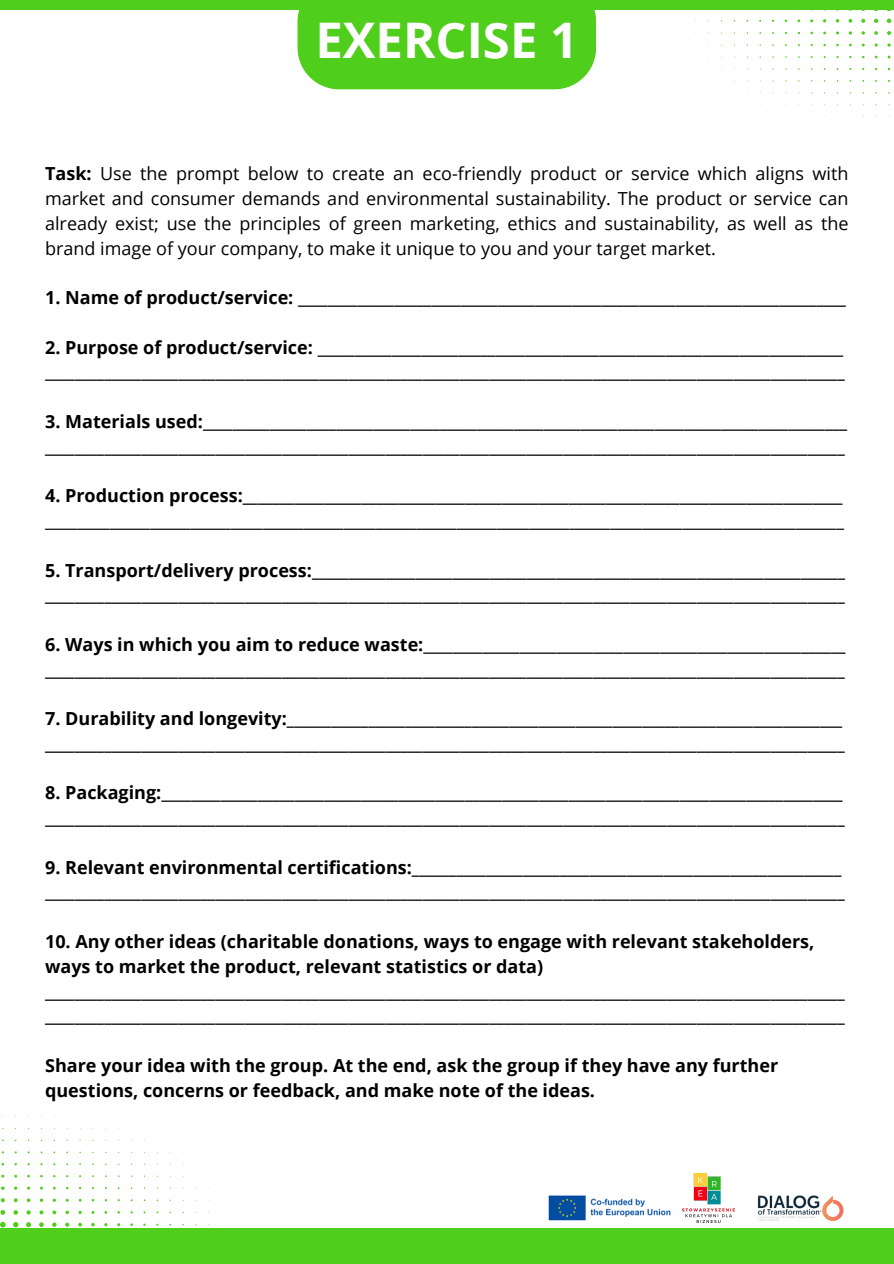
<style>
.page{position:relative;width:894px;height:1264px;background:#fff}
.page>*{position:absolute;margin:0;border:0;box-sizing:border-box;transform-origin:0 0}
.t1{font:700 49.05px "Open Sans";color:#fff}
.t2{font:700 18px/24.8px "Open Sans";color:#000}
.t3{font:18px/24.8px "Open Sans";color:#000;text-align:justify}
.s1{font-weight:700}
</style>
<div class="page">
<div style="left:0;top:1227px;width:893px;height:36px;background:#4fce1b"></div>
<img style="left:757px;top:1195px;width:87px;height:26px">
<img style="left:682px;top:1173px;width:52px;height:48px">
<img style="left:548px;top:1195px;width:123px;height:26px">
<svg style="left:0;top:1116px;width:209px;height:111px"></svg>
<svg style="left:695px;top:10px;width:197px;height:107px"></svg>
<div style="left:297px;top:10px;width:299px;height:79px;background:#4fce1b"></div>
<div style="left:0;top:0;width:893px;height:10px;background:#4fce1b"></div>
<p class="t1" style="left:315px;top:5px;width:264px">EXERCISE 1</p>
<h1 class="t3" style="left:45px;top:161px;width:804px"><span class="s1">Task:</span> Use the prompt below to create an eco-friendly product or service which aligns with market and consumer demands and environmental sustainability. The product or service can already exist; use the principles of green marketing, ethics and sustainability, as well as the brand image of your company, to make it unique to you and your target market.</h1>
<p class="t2" style="left:45px;top:285px;width:802px">1. Name of product/service: __________________________________________________________________________</p>
<p class="t2" style="left:45px;top:334px;width:800px">2. Purpose of product/service: _______________________________________________________________________ ____________________________________________________________________________________________________________</p>
<p class="t2" style="left:45px;top:408px;width:803px">3. Materials used:_______________________________________________________________________________________</p>
<p class="t2" style="left:45px;top:433px;width:800px">____________________________________________________________________________________________________________</p>
<p class="t2" style="left:45px;top:483px;width:798px">4. Production process:_________________________________________________________________________________</p>
<p class="t3" style="left:45px;top:507px;width:800px">___________________________________________________________________________________________________</p>
<p class="t2" style="left:45px;top:557px;width:801px">5. Transport/delivery process:________________________________________________________________________</p>
<p class="t2" style="left:45px;top:582px;width:800px">____________________________________________________________________________________________________________</p>
<p class="t2" style="left:45px;top:631px;width:801px">6. Ways in which you aim to reduce waste:_________________________________________________________</p>
<p class="t2" style="left:45px;top:656px;width:800px">____________________________________________________________________________________________________________</p>
<p class="t2" style="left:45px;top:705px;width:798px">7. Durability and longevity:___________________________________________________________________________</p>
<p class="t2" style="left:45px;top:730px;width:800px">____________________________________________________________________________________________________________</p>
<h2 class="t2" style="left:45px;top:780px;width:798px">8. Packaging:____________________________________________________________________________________________</h2>
<p class="t2" style="left:45px;top:804px;width:800px">____________________________________________________________________________________________________________</p>
<p class="t2" style="left:45px;top:854px;width:800px">9. Relevant environmental certifications:__________________________________________________________ ____________________________________________________________________________________________________________</p>
<h2 class="t2" style="left:45px;top:928px;width:800px">10. Any other ideas (charitable donations, ways to engage with relevant stakeholders, ways to market the product, relevant statistics or data) ____________________________________________________________________________________________________________ ____________________________________________________________________________________________________________</h2>
<h2 class="t2" style="left:45px;top:1052px;width:734px">Share your idea with the group. At the end, ask the group if they have any further questions, concerns or feedback, and make note of the ideas.</h2>
</div>
